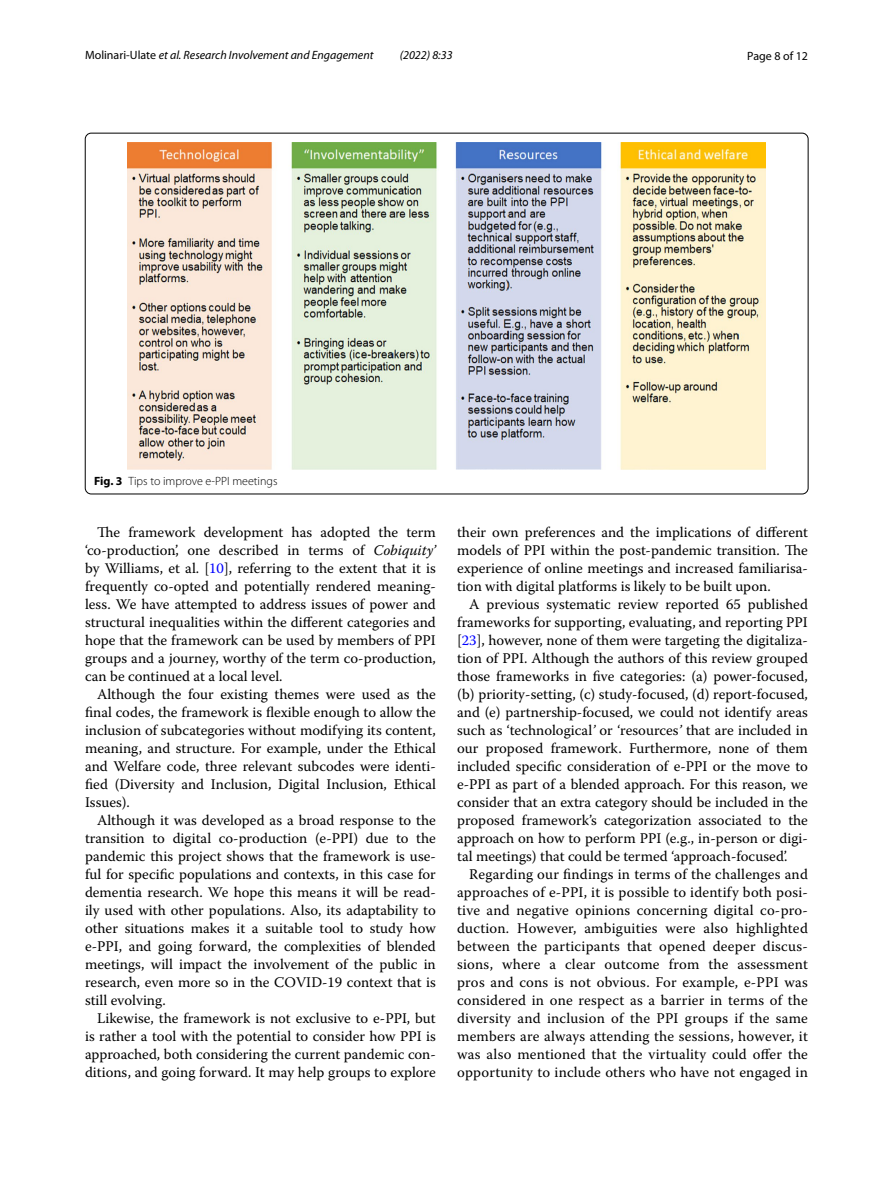
<style>
.page{position:relative;width:893px;height:1187px;background:#fff}
.page>*{position:absolute;margin:0;border:0;box-sizing:border-box;transform-origin:0 0}
.t1{font:14.7px/18px "Warnock Pro";color:#000;text-align:justify}
.t2{font:italic 12px "Myriad Pro";color:#000}
.t3{font:300 12px "Myriad Pro";color:#000}
.t4{font:12px "Myriad Pro";color:#000}
.s1{font-style:normal}
.s2{font-weight:700}
.s3{font-style:italic}
.s4{color:#00f}
</style>
<div class="page">
<img style="left:128px;top:142px;width:638px;height:327px">
<p class="t2" style="left:85px;top:48px;width:290px"><span class="s1">Molinari‑Ulate</span> et al. Research Involvement and Engagement</p>
<p class="t2" style="left:400px;top:48px;width:54px">(2022) 8:33</p>
<p class="t4" style="left:747px;top:48px;width:62px">Page 8 of 12</p>
<p class="t3" style="left:94px;top:474px;width:185px"><span class="s2">Fig. 3</span> Tips to improve e-PPI meetings</p>
<p class="t1" style="left:85px;top:522px;width:352px;text-indent:12px">The framework development has adopted the term ‘co-production’, one described in terms of <span class="s3">Cobiquity’ </span>by Williams, et al. [<span class="s4">10</span>], referring to the extent that it is frequently co-opted and potentially rendered meaning&shy;less. We have attempted to address issues of power and structural inequalities within the different categories and hope that the framework can be used by members of PPI groups and a journey, worthy of the term co-production, can be continued at a local level.</p>
<p class="t1" style="left:85px;top:684px;width:352px;text-indent:12px">Although the four existing themes were used as the final codes, the framework is flexible enough to allow the inclusion of subcategories without modifying its content, meaning, and structure. For example, under the Ethical and Welfare code, three relevant subcodes were identi&shy;fied (Diversity and Inclusion, Digital Inclusion, Ethical Issues).</p>
<p class="t1" style="left:85px;top:810px;width:352px;text-indent:12px">Although it was developed as a broad response to the transition to digital co-production (e-PPI) due to the pandemic this project shows that the framework is use&shy;ful for specific populations and contexts, in this case for dementia research. We hope this means it will be read&shy;ily used with other populations. Also, its adaptability to other situations makes it a suitable tool to study how e-PPI, and going forward, the complexities of blended meetings, will impact the involvement of the public in research, even more so in the COVID-19 context that is still evolving.</p>
<p class="t1" style="left:85px;top:1008px;width:352px;text-indent:12px">Likewise, the framework is not exclusive to e-PPI, but is rather a tool with the potential to consider how PPI is approached, both considering the current pandemic con&shy;ditions, and going forward. It may help groups to explore</p>
<p class="t1" style="left:457px;top:522px;width:352px">their own preferences and the implications of different models of PPI within the post-pandemic transition. The experience of online meetings and increased familiarisa&shy;tion with digital platforms is likely to be built upon.</p>
<p class="t1" style="left:457px;top:594px;width:352px;text-indent:12px">A previous systematic review reported 65 published frameworks for supporting, evaluating, and reporting PPI [<span class="s4">23</span>], however, none of them were targeting the digitaliza&shy;tion of PPI. Although the authors of this review grouped those frameworks in five categories: (a) power-focused, (b) priority-setting, (c) study-focused, (d) report-focused, and (e) partnership-focused, we could not identify areas such as ‘technological<span class="s3">’</span> or ‘resources<span class="s3">’</span> that are included in our proposed framework. Furthermore, none of them included specific consideration of e-PPI or the move to e-PPI as part of a blended approach. For this reason, we consider that an extra category should be included in the proposed framework’s categorization associated to the approach on how to perform PPI (e.g., in-person or digi&shy;tal meetings) that could be termed ‘approach-focused’.</p>
<p class="t1" style="left:457px;top:864px;width:352px;text-indent:12px">Regarding our findings in terms of the challenges and approaches of e-PPI, it is possible to identify both posi&shy;tive and negative opinions concerning digital co-pro&shy;duction. However, ambiguities were also highlighted between the participants that opened deeper discus&shy;sions, where a clear outcome from the assessment pros and cons is not obvious. For example, e-PPI was considered in one respect as a barrier in terms of the diversity and inclusion of the PPI groups if the same members are always attending the sessions, however, it was also mentioned that the virtuality could offer the opportunity to include others who have not engaged in</p>
</div>
